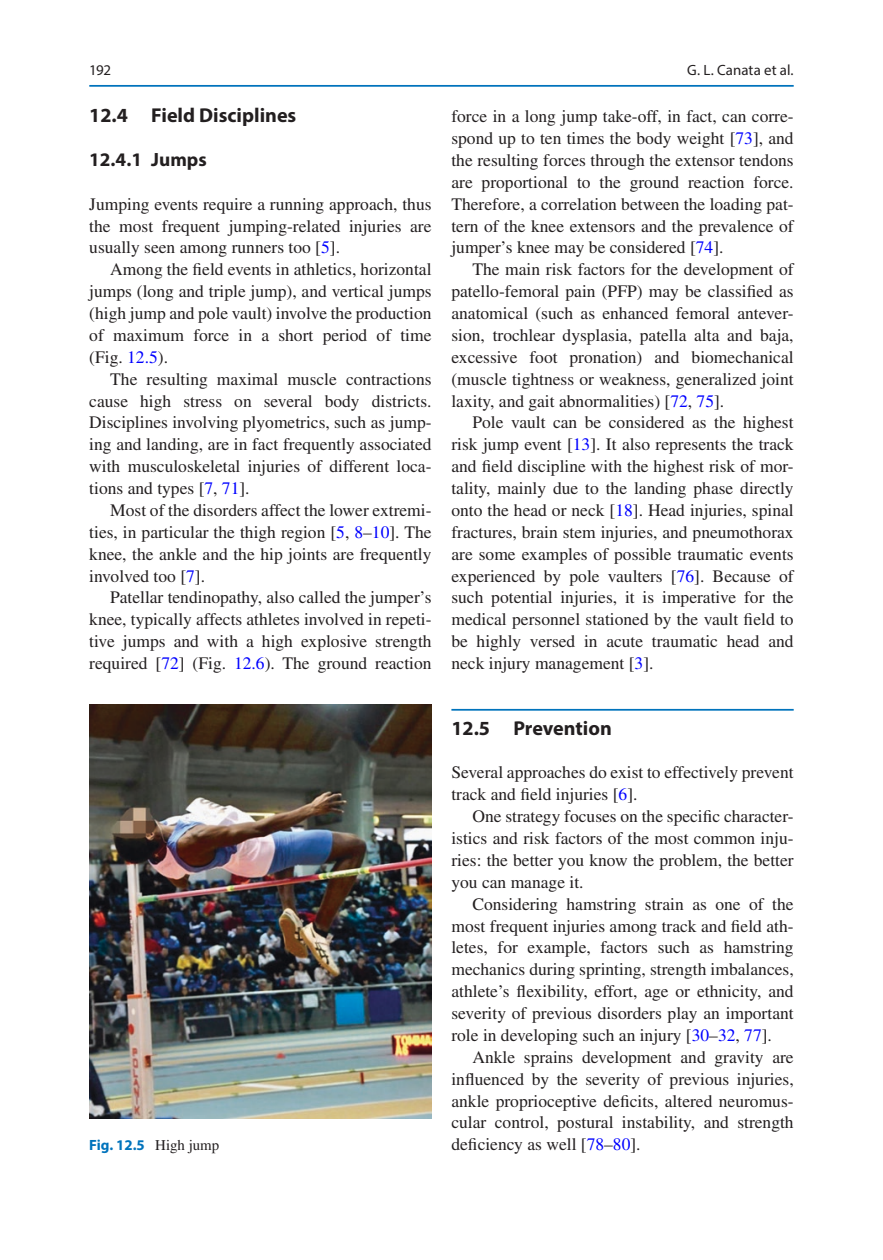
<style>
.page{position:relative;width:883px;height:1260px;background:#fff}
.page>*{position:absolute;margin:0;border:0;box-sizing:border-box;transform-origin:0 0}
.t1{font:700 20.12px "Myriad Pro";color:#231f20}
.t2{font:700 19.25px "Myriad Pro";color:#231f20}
.t3{font:17.5px/21.9px "Times LT Std";color:#231f20;text-align:justify}
.t4{font:700 14.88px "Myriad Pro";color:#0073bc}
.t5{font:14.88px "Myriad Pro Regular 2";letter-spacing:.005em;color:#231f20}
.t6{font:14.88px "Myriad Pro";color:#231f20}
.s1{color:#00f}
.s2{font-family:"Times LT Std";font-weight:400;color:#231f20}
</style>
<div class="page">
<hr style="left:451px;top:709px;width:343px;height:2px;background:#0073bc">
<img style="left:89px;top:705px;width:343px;height:414px">
<hr style="left:89px;top:85px;width:705px;height:2px;background:#0073bc">
<p class="t6" style="left:89px;top:61px;width:23px">192</p>
<p class="t1" style="left:89px;top:102px;width:209px">12.4 Field Disciplines</p>
<p class="t2" style="left:89px;top:147px;width:119px">12.4.1 Jumps</p>
<p class="t3" style="left:89px;top:193px;width:344px">Jumping events require a running approach, thus the most frequent jumping-related injuries are usually seen among runners too [<span class="s1">5</span>].</p>
<p class="t3" style="left:89px;top:258px;width:344px;text-indent:21px">Among the field events in athletics, horizontal jumps (long and triple jump), and vertical jumps (high jump and pole vault) involve the production of maximum force in a short period of time (Fig. <span class="s1">12.5</span>).</p>
<p class="t3" style="left:89px;top:368px;width:344px;text-indent:21px">The resulting maximal muscle contractions cause high stress on several body districts.<br>Disciplines involving plyometrics, such as jump&shy;ing and landing, are in fact frequently associated with musculoskeletal injuries of different loca&shy;tions and types [<span class="s1">7</span>, <span class="s1">71</span>].</p>
<p class="t3" style="left:89px;top:499px;width:344px;text-indent:21px">Most of the disorders affect the lower extremi&shy;ties, in particular the thigh region [<span class="s1">5</span>, <span class="s1">8</span>–<span class="s1">10</span>]. The knee, the ankle and the hip joints are frequently involved too [<span class="s1">7</span>].</p>
<p class="t3" style="left:89px;top:587px;width:344px;text-indent:21px">Patellar tendinopathy, also called the jumper’s knee, typically affects athletes involved in repeti&shy;tive jumps and with a high explosive strength required [<span class="s1">72</span>] (Fig. <span class="s1">12.6</span>). The ground reaction</p>
<p class="t5" style="left:687px;top:61px;width:108px">G. L. Canata et al.</p>
<p class="t3" style="left:451px;top:105px;width:344px">force in a long jump take-off, in fact, can corre&shy;spond up to ten times the body weight [<span class="s1">73</span>], and the resulting forces through the extensor tendons are proportional to the ground reaction force.<br>Therefore, a correlation between the loading pat&shy;tern of the knee extensors and the prevalence of jumper’s knee may be considered [<span class="s1">74</span>].</p>
<p class="t3" style="left:451px;top:258px;width:344px;text-indent:21px">The main risk factors for the development of patello-femoral pain (PFP) may be classified as anatomical (such as enhanced femoral antever&shy;sion, trochlear dysplasia, patella alta and baja, excessive foot pronation) and biomechanical (muscle tightness or weakness, generalized joint laxity, and gait abnormalities) [<span class="s1">72</span>, <span class="s1">75</span>].</p>
<p class="t3" style="left:451px;top:412px;width:344px;text-indent:21px">Pole vault can be considered as the highest risk jump event [<span class="s1">13</span>]. It also represents the track and field discipline with the highest risk of mor&shy;tality, mainly due to the landing phase directly onto the head or neck [<span class="s1">18</span>]. Head injuries, spinal fractures, brain stem injuries, and pneumothorax are some examples of possible traumatic events experienced by pole vaulters [<span class="s1">76</span>]. Because of such potential injuries, it is imperative for the medical personnel stationed by the vault field to be highly versed in acute traumatic head and neck injury management [<span class="s1">3</span>].</p>
<p class="t1" style="left:451px;top:715px;width:162px">12.5 Prevention</p>
<p class="t3" style="left:451px;top:762px;width:344px">Several approaches do exist to effectively prevent track and field injuries [<span class="s1">6</span>].</p>
<p class="t3" style="left:451px;top:805px;width:344px;text-indent:21px">One strategy focuses on the specific character&shy;istics and risk factors of the most common inju&shy;ries: the better you know the problem, the better you can manage it.</p>
<p class="t3" style="left:451px;top:893px;width:344px;text-indent:21px">Considering hamstring strain as one of the most frequent injuries among track and field ath&shy;letes, for example, factors such as hamstring mechanics during sprinting, strength imbalances, athlete’s flexibility, effort, age or ethnicity, and severity of previous disorders play an important role in developing such an injury [<span class="s1">30</span>–<span class="s1">32</span>, <span class="s1">77</span>].</p>
<p class="t3" style="left:451px;top:1046px;width:344px;text-indent:21px">Ankle sprains development and gravity are influenced by the severity of previous injuries, ankle proprioceptive deficits, altered neuromus&shy;cular control, postural instability, and strength</p>
<p class="t4" style="left:89px;top:1136px;width:132px">Fig. 12.5 <span class="s2">High jump</span></p>
<p class="t3" style="left:451px;top:1133px;width:191px">deficiency as well [<span class="s1">78</span>–<span class="s1">80</span>].</p>
</div>
